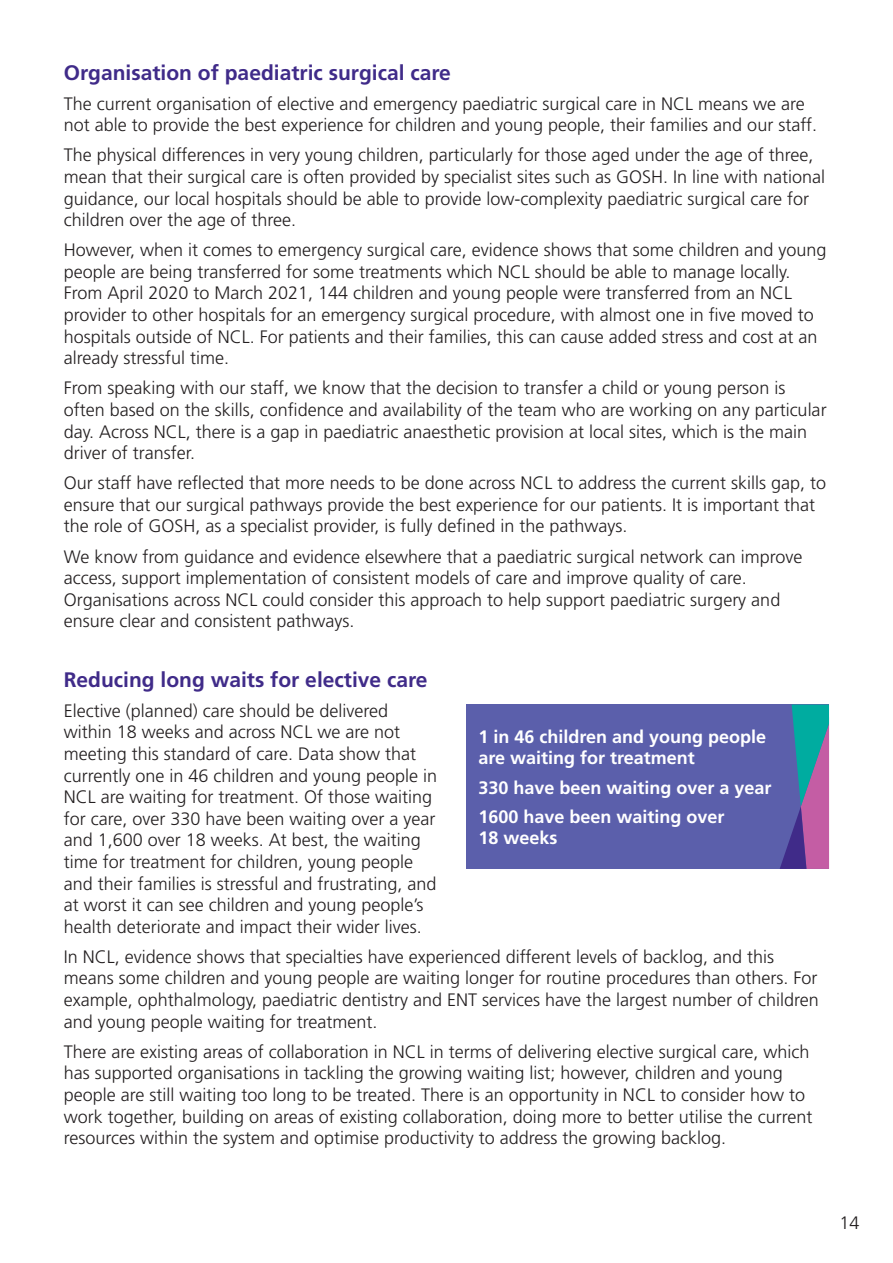
<style>
.page{position:relative;width:893px;height:1263px;background:#fff}
.page>*{position:absolute;margin:0;border:0;box-sizing:border-box;transform-origin:0 0}
.t1{font:700 21px "Frutiger";color:#402b89}
.t2{font:300 18px/21.6px "Frutiger";color:#231f20}
.t3{font:700 18px "Frutiger";color:#fff}
</style>
<div class="page">
<div style="left:466px;top:704px;width:363px;height:165px;background:#5b5fab"></div>
<svg style="left:780px;top:705px;width:49px;height:164px"></svg>
<h3 class="t1" style="left:64px;top:60px;width:389px">Organisation of paediatric surgical care</h3>
<p class="t2" style="left:64px;top:93px;width:755px">The current organisation of elective and emergency paediatric surgical care in NCL means we are not able to provide the best experience for children and young people, their families and our staff.</p>
<p class="t2" style="left:64px;top:144px;width:763px">The physical differences in very young children, particularly for those aged under the age of three, mean that their surgical care is often provided by specialist sites such as GOSH. In line with national guidance, our local hospitals should be able to provide low-complexity paediatric surgical care for children over the age of three.</p>
<p class="t2" style="left:64px;top:239px;width:764px">However, when it comes to emergency surgical care, evidence shows that some children and young people are being transferred for some treatments which NCL should be able to manage locally.<br>From April 2020 to March 2021, 144 children and young people were transferred from an NCL provider to other hospitals for an emergency surgical procedure, with almost one in fve moved to hospitals outside of NCL. For patients and their families, this can cause added stress and cost at an already stressful time.</p>
<p class="t2" style="left:64px;top:377px;width:764px">From speaking with our staff, we know that the decision to transfer a child or young person is often based on the skills, confdence and availability of the team who are working on any particular day. Across NCL, there is a gap in paediatric anaesthetic provision at local sites, which is the main driver of transfer.</p>
<p class="t2" style="left:64px;top:472px;width:764px">Our staff have refected that more needs to be done across NCL to address the current skills gap, to ensure that our surgical pathways provide the best experience for our patients. It is important that the role of GOSH, as a specialist provider, is fully defned in the pathways.</p>
<p class="t2" style="left:64px;top:545px;width:740px">We know from guidance and evidence elsewhere that a paediatric surgical network can improve access, support implementation of consistent models of care and improve quality of care.<br>Organisations across NCL could consider this approach to help support paediatric surgery and ensure clear and consistent pathways.</p>
<h3 class="t1" style="left:64px;top:667px;width:365px">Reducing long waits for elective care</h3>
<p class="t2" style="left:64px;top:700px;width:338px">Elective (planned) care should be delivered within 18 weeks and across NCL we are not</p>
<p class="t3" style="left:478px;top:726px;width:289px">1 in 46 children and young people</p>
<p class="t2" style="left:64px;top:743px;width:354px">meeting this standard of care. Data show that</p>
<p class="t3" style="left:478px;top:747px;width:218px">are waiting for treatment</p>
<p class="t2" style="left:64px;top:764px;width:375px">currently one in 46 children and young people in</p>
<h4 class="t3" style="left:478px;top:777px;width:295px">330 have been waiting over a year</h4>
<p class="t2" style="left:64px;top:786px;width:373px">NCL are waiting for treatment. Of those waiting for care, over 330 have been waiting over a year</p>
<p class="t3" style="left:478px;top:806px;width:248px">1600 have been waiting over</p>
<p class="t2" style="left:64px;top:829px;width:359px">and 1,600 over 18 weeks. At best, the waiting</p>
<p class="t3" style="left:478px;top:827px;width:81px">18 weeks</p>
<p class="t2" style="left:64px;top:851px;width:374px">time for treatment for children, young people and their families is stressful and frustrating, and at worst it can see children and young people’s health deteriorate and impact their wider lives.</p>
<p class="t2" style="left:64px;top:946px;width:757px">In NCL, evidence shows that specialties have experienced different levels of backlog, and this means some children and young people are waiting longer for routine procedures than others. For example, ophthalmology, paediatric dentistry and ENT services have the largest number of children and young people waiting for treatment.</p>
<p class="t2" style="left:64px;top:1041px;width:750px">There are existing areas of collaboration in NCL in terms of delivering elective surgical care, which has supported organisations in tackling the growing waiting list; however, children and young people are still waiting too long to be treated. There is an opportunity in NCL to consider how to work together, building on areas of existing collaboration, doing more to better utilise the current resources within the system and optimise productivity to address the growing backlog.</p>
<p class="t2" style="left:839px;top:1212px;width:22px">14</p>
</div>
